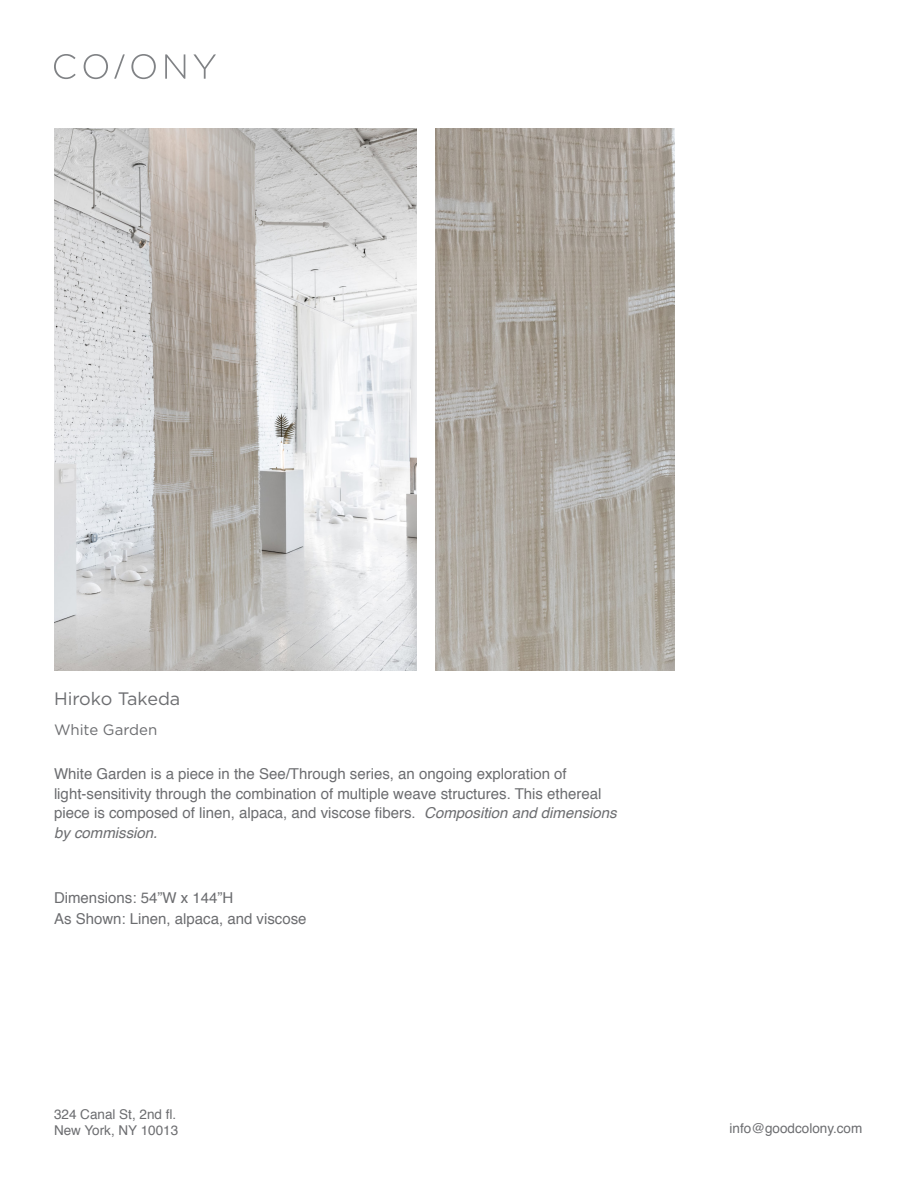
<style>
.page{position:relative;width:918px;height:1188px;background:#fff}
.page>*{position:absolute;margin:0;border:0;box-sizing:border-box;transform-origin:0 0}
.t1{font:18px "Gotham";color:#6c6d70}
.t2{font:15px/19.5px "Helvetica";color:#6c6d70}
.t3{font:15px "Gotham";color:#6c6d70}
.t4{font:13.5px "Helvetica";color:#6c6d70}
.s1{font-style:italic}
</style>
<div class="page">
<img style="left:54px;top:128px;width:362px;height:542px">
<svg style="left:84px;top:54px;width:24px;height:25px"></svg>
<svg style="left:131px;top:54px;width:25px;height:25px"></svg>
<svg style="left:165px;top:54px;width:20px;height:25px"></svg>
<svg style="left:193px;top:54px;width:23px;height:25px"></svg>
<svg style="left:114px;top:54px;width:11px;height:25px"></svg>
<svg style="left:54px;top:54px;width:22px;height:25px"></svg>
<img style="left:436px;top:128px;width:239px;height:542px">
<p class="t1" style="left:54px;top:687px;width:128px">Hiroko Takeda</p>
<p class="t3" style="left:54px;top:720px;width:105px">White Garden</p>
<p class="t2" style="left:54px;top:765px;width:564px">White Garden is a piece in the See/Through series, an ongoing exploration of light-sensitivity through the combination of multiple weave structures. This ethereal piece is composed of linen, alpaca, and viscose fibers. <span class="s1">Composition and dimensions by commission.</span></p>
<p class="t2" style="left:54px;top:888px;width:181px">Dimensions: 54”W x 144”H</p>
<p class="t2" style="left:54px;top:909px;width:254px">As Shown: Linen, alpaca, and viscose</p>
<p class="t4" style="left:54px;top:1104px;width:124px">324 Canal St, 2nd fl.</p>
<p class="t4" style="left:54px;top:1120px;width:126px">New York, NY 10013</p>
<p class="t4" style="left:730px;top:1118px;width:134px">info@goodcolony.com</p>
</div>
